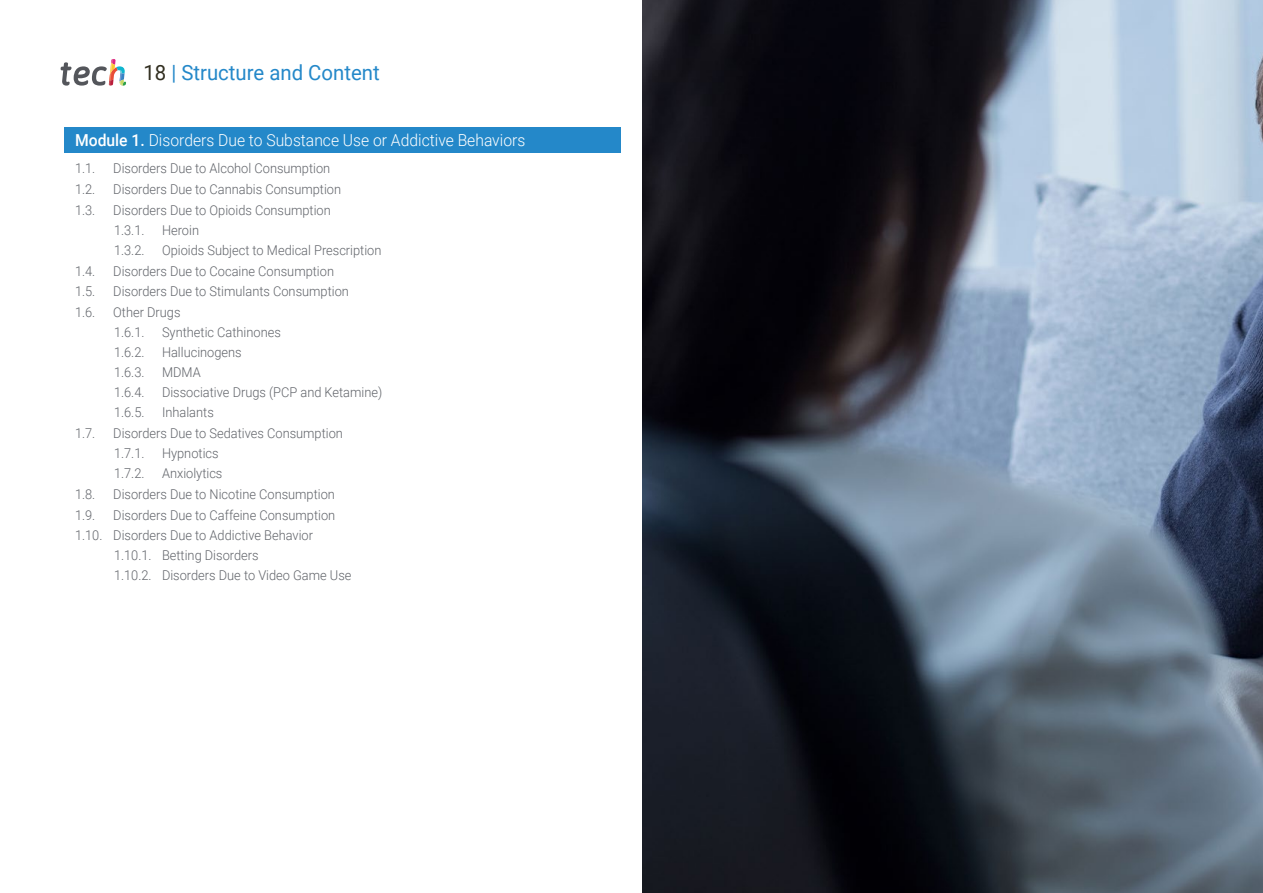
<style>
.page{position:relative;width:1263px;height:893px;background:#fff}
.page>*{position:absolute;margin:0;border:0;box-sizing:border-box;transform-origin:0 0}
.t1{font:21px "Roboto";color:#2488c9}
.t2{font:300 16.5px "Roboto";color:#fff;scale:.95 1}
.t3{font:300 13.5px/20px "Roboto";color:#61646a;scale:.95 1}
.s1{color:#312e20}
.s2{font-weight:500}
</style>
<div class="page">
<div style="left:64px;top:128px;width:557px;height:25px;background:#2488c9"></div>
<img style="left:642px;top:0;width:621px;height:893px">
<svg style="left:61px;top:59px;width:65px;height:27px"></svg>
<h1 class="t1" style="left:144px;top:57px;width:238px"><span class="s1">18</span> | Structure and Content</h1>
<p class="t2" style="left:75px;top:129px;width:475px"><span class="s2">Module 1.</span> Disorders Due to Substance Use or Addictive Behaviors</p>
<p class="t3" style="left:75px;top:158px;width:23px">1.1.</p>
<p class="t3" style="left:113px;top:158px;width:230px">Disorders Due to Alcohol Consumption</p>
<p class="t3" style="left:75px;top:179px;width:23px">1.2.</p>
<p class="t3" style="left:113px;top:179px;width:241px">Disorders Due to Cannabis Consumption</p>
<p class="t3" style="left:75px;top:200px;width:23px">1.3.</p>
<p class="t3" style="left:113px;top:200px;width:230px">Disorders Due to Opioids Consumption<br>1.3.1.</p>
<p class="t3" style="left:162px;top:220px;width:40px">Heroin</p>
<p class="t3" style="left:114px;top:240px;width:34px">1.3.2.</p>
<p class="t3" style="left:162px;top:240px;width:232px">Opioids Subject to Medical Prescription</p>
<p class="t3" style="left:75px;top:260px;width:23px">1.4.</p>
<p class="t3" style="left:113px;top:260px;width:234px">Disorders Due to Cocaine Consumption</p>
<p class="t3" style="left:75px;top:281px;width:23px">1.5.</p>
<p class="t3" style="left:113px;top:281px;width:249px">Disorders Due to Stimulants Consumption</p>
<p class="t3" style="left:75px;top:302px;width:23px">1.6.</p>
<p class="t3" style="left:113px;top:302px;width:72px">Other Drugs<br>1.6.1.</p>
<p class="t3" style="left:162px;top:322px;width:127px">Synthetic Cathinones</p>
<p class="t3" style="left:114px;top:342px;width:34px">1.6.2.</p>
<p class="t3" style="left:162px;top:342px;width:85px">Hallucinogens</p>
<p class="t3" style="left:114px;top:362px;width:34px">1.6.3.</p>
<p class="t3" style="left:162px;top:362px;width:42px">MDMA</p>
<p class="t3" style="left:114px;top:382px;width:34px">1.6.4.</p>
<p class="t3" style="left:162px;top:382px;width:233px">Dissociative Drugs (PCP and Ketamine)</p>
<p class="t3" style="left:114px;top:402px;width:34px">1.6.5.</p>
<p class="t3" style="left:162px;top:402px;width:56px">Inhalants</p>
<p class="t3" style="left:75px;top:423px;width:23px">1.7.</p>
<p class="t3" style="left:113px;top:423px;width:243px">Disorders Due to Sedatives Consumption<br>1.7.1.</p>
<p class="t3" style="left:162px;top:443px;width:61px">Hypnotics</p>
<p class="t3" style="left:114px;top:463px;width:34px">1.7.2.</p>
<p class="t3" style="left:162px;top:463px;width:65px">Anxiolytics</p>
<p class="t3" style="left:75px;top:483px;width:23px">1.8.</p>
<p class="t3" style="left:113px;top:483px;width:235px">Disorders Due to Nicotine Consumption</p>
<p class="t3" style="left:75px;top:504px;width:23px">1.9.</p>
<p class="t3" style="left:113px;top:504px;width:235px">Disorders Due to Caffeine Consumption</p>
<p class="t3" style="left:75px;top:525px;width:252px">1.10. Disorders Due to Addictive Behavior</p>
<p class="t3" style="left:114px;top:545px;width:154px">1.10.1. Betting Disorders</p>
<p class="t3" style="left:114px;top:565px;width:251px">1.10.2. Disorders Due to Video Game Use</p>
</div>
